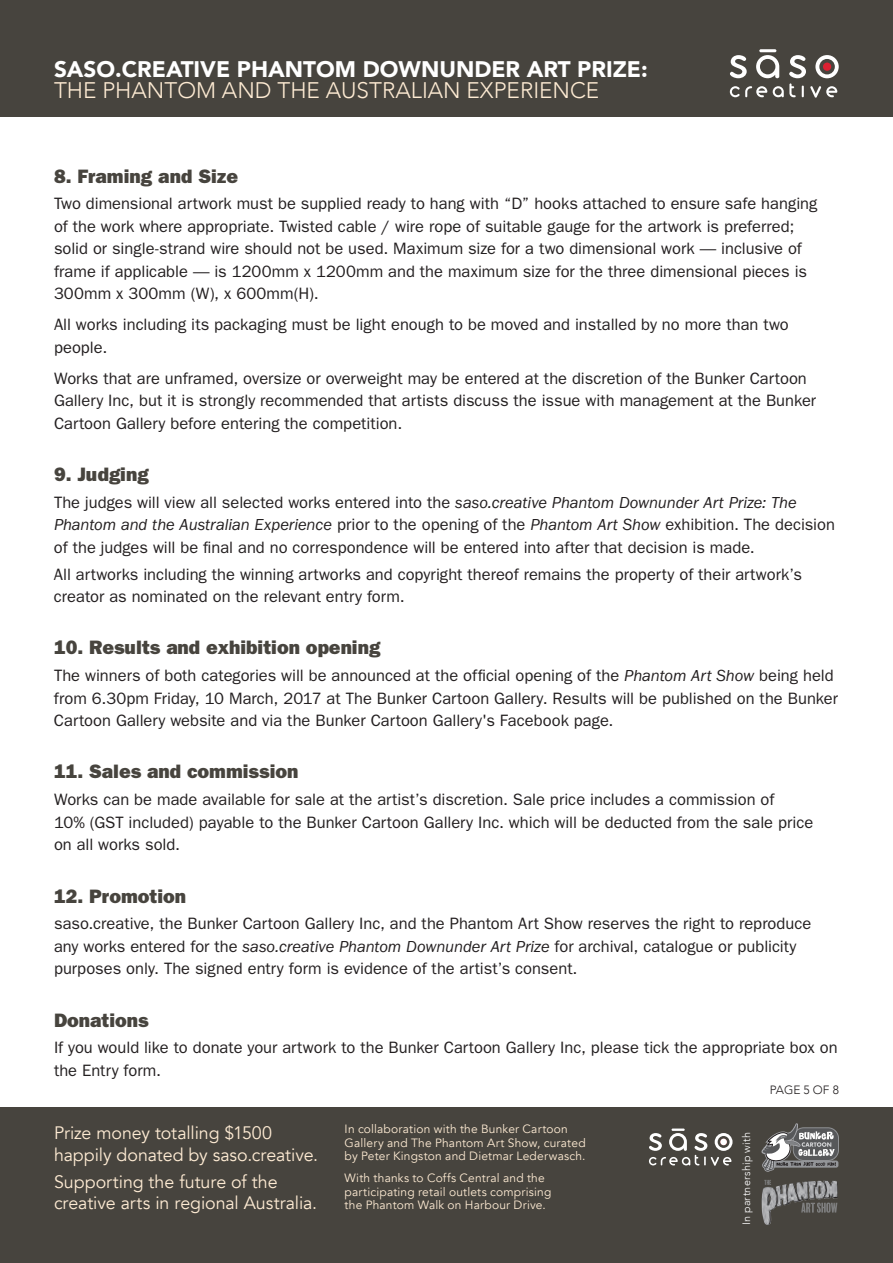
<style>
.page{position:relative;width:893px;height:1263px;background:#fff}
.page>*{position:absolute;margin:0;border:0;box-sizing:border-box;transform-origin:0 0}
.t1{font:900 22.5px "Avenir";color:#fff}
.t2{font:300 22.5px "Avenir";color:#feebd3}
.CHead{font:800 19.5px "Franklin Gothic LT";color:#47443e}
.t3{font:18px/21.6px "Avenir";letter-spacing:-.005em;color:#feebd3}
.t4{font:16.5px/22.5px "Franklin Gothic LT";color:#231f20}
.t5{font:12px/13.5px "Avenir";letter-spacing:.015em;color:#feebd3}
.t6{font:300 12px "Avenir";color:#231f20}
.t7{font:300 10.8px "Avenir";letter-spacing:.025em;color:#fff}
.s1{font-style:italic}
</style>
<div class="page">
<div style="left:0;top:1108px;width:893px;height:155px;background:#47443e"></div>
<div style="left:0;top:0;width:893px;height:116px;background:#47443e"></div>
<svg style="left:730px;top:55px;width:109px;height:43px"></svg>
<hr style="left:759px;top:49px;width:17px;height:3px;background:#fff;border-radius:2px">
<svg style="left:761px;top:1123px;width:78px;height:49px"></svg>
<img style="left:761px;top:1181px;width:66px;height:43px">
<svg style="left:801px;top:1202px;width:36px;height:11px"></svg>
<svg style="left:764px;top:1180px;width:7px;height:5px"></svg>
<svg style="left:649px;top:1128px;width:83px;height:38px"></svg>
<div style="left:720px;top:1138px;width:7px;height:7px;background:#fff;border-radius:50%"></div>
<h1 class="t1" style="left:54px;top:49px;width:595px">SASO.CREATIVE PHANTOM DOWNUNDER ART PRIZE:</h1>
<h1 class="t2" style="left:54px;top:76px;width:547px">THE PHANTOM AND THE AUSTRALIAN EXPERIENCE</h1>
<p class="CHead" style="left:54px;top:164px;width:186px">8. Framing and Size</p>
<p class="t4" style="left:54px;top:193px;width:765px">Two dimensional artwork must be supplied ready to hang with “D” hooks attached to ensure safe hanging of the work where appropriate. Twisted cable / wire rope of suitable gauge for the artwork is preferred; solid or single-strand wire should not be used. Maximum size for a two dimensional work — inclusive of frame if applicable — is 1200mm x 1200mm and the maximum size for the three dimensional pieces is 300mm x 300mm (W), x 600mm(H).</p>
<p class="t4" style="left:54px;top:314px;width:736px">All works including its packaging must be light enough to be moved and installed by no more than two people.</p>
<p class="t4" style="left:54px;top:367px;width:764px">Works that are unframed, oversize or overweight may be entered at the discretion of the Bunker Cartoon<br>Gallery Inc, but it is strongly recommended that artists discuss the issue with management at the Bunker<br>Cartoon Gallery before entering the competition.</p>
<p class="CHead" style="left:54px;top:463px;width:96px">9. Judging</p>
<p class="t4" style="left:54px;top:491px;width:782px">The judges will view all selected works entered into the <span class="s1">saso.creative Phantom Downunder Art Prize: The<br>Phantom and the Australian Experience</span> prior to the opening of the <span class="s1">Phantom Art Show</span> exhibition. The decision of the judges will be final and no correspondence will be entered into after that decision is made.</p>
<p class="t4" style="left:54px;top:563px;width:749px">All artworks including the winning artworks and copyright thereof remains the property of their artwork’s creator as nominated on the relevant entry form.</p>
<p class="CHead" style="left:54px;top:636px;width:328px">10. Results and exhibition opening</p>
<p class="t4" style="left:54px;top:664px;width:785px">The winners of both categories will be announced at the official opening of the <span class="s1">Phantom Art Show</span> being held from 6.30pm Friday, 10 March, 2017 at The Bunker Cartoon Gallery. Results will be published on the Bunker<br>Cartoon Gallery website and via the Bunker Cartoon Gallery's Facebook page.</p>
<p class="CHead" style="left:54px;top:760px;width:246px">11. Sales and commission</p>
<p class="t4" style="left:54px;top:788px;width:761px">Works can be made available for sale at the artist’s discretion. Sale price includes a commission of<br>10% (GST included) payable to the Bunker Cartoon Gallery Inc. which will be deducted from the sale price on all works sold.</p>
<p class="CHead" style="left:54px;top:884px;width:134px">12. Promotion</p>
<p class="t4" style="left:54px;top:912px;width:759px">saso.creative, the Bunker Cartoon Gallery Inc, and the Phantom Art Show reserves the right to reproduce any works entered for the <span class="s1">saso.creative Phantom Downunder Art Prize</span> for archival, catalogue or publicity purposes only. The signed entry form is evidence of the artist’s consent.</p>
<p class="CHead" style="left:54px;top:1008px;width:96px">Donations</p>
<p class="t4" style="left:54px;top:1036px;width:785px">If you would like to donate your artwork to the Bunker Cartoon Gallery Inc, please tick the appropriate box on the Entry form.</p>
<p class="t3" style="left:54px;top:1123px;width:266px">Prize money totalling $1500 happily donated by saso.creative.</p>
<p class="t3" style="left:54px;top:1171px;width:265px">Supporting the future of the creative arts in regional Australia.</p>
<p class="t5" style="left:345px;top:1123px;width:243px">In collaboration with the Bunker Cartoon<br>Gallery and The Phantom Art Show, curated by Peter Kingston and Dietmar Lederwasch.</p>
<p class="t5" style="left:345px;top:1172px;width:208px">With thanks to Coffs Central and the participating retail outlets comprising the Phantom Walk on Harbour Drive.</p>
<p class="t7" style="left:740px;top:1225px;width:94px;rotate:-90deg">In partnership with</p>
<p class="t6" style="left:770px;top:1083px;width:71px">PAGE 5 OF 8</p>
</div>
